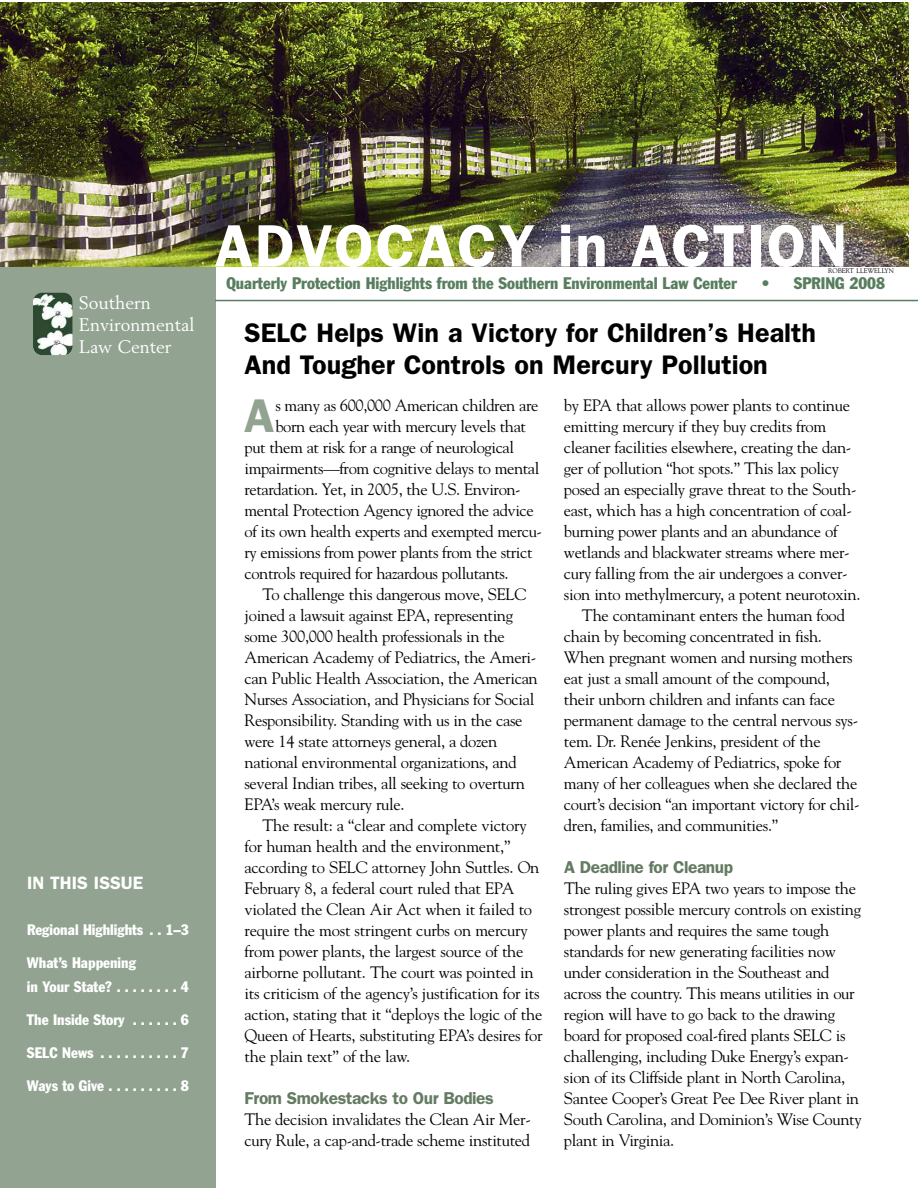
<style>
.page{position:relative;width:918px;height:1188px;background:#fff}
.page>*{position:absolute;margin:0;border:0;box-sizing:border-box;transform-origin:0 0}
.t1{font:600 60px "Franklin Gothic";letter-spacing:.03em;color:#fff}
.t2{font:600 47.55px "Franklin Gothic";color:#92a391}
.t3{font:600 27px/32.4px "Franklin Gothic";color:#000}
.t4{font:18px/21.9px "Berling";color:#fff}
.t5{font:600 18px "Franklin Gothic";color:#fff}
.t6{font:600 17.25px "Franklin Gothic";letter-spacing:-.025em;color:#647b62}
.t7{font:16.5px/21px "Goudy";letter-spacing:-.02em;color:#000}
.t8{font:condensed 16.5px "Franklin Gothic";color:#597e5f}
.t9{font:condensed 15px/24px "Franklin Gothic";color:#fff}
.t10{font:6.75px "Goudy";letter-spacing:-.005em;color:#000}
</style>
<div class="page">
<div style="left:0;top:0;width:216px;height:1188px;background:#92a391"></div>
<img style="left:33px;top:293px;width:40px;height:62px;border-radius:9px">
<img style="left:0;top:2px;width:909px;height:265px">
<hr style="left:215px;top:300px;width:703px;height:1px;background:#597e5f">
<p class="t4" style="left:79px;top:293px;width:117px">Southern<br>Environmental<br>Law Center</p>
<p class="t5" style="left:27px;top:873px;width:118px">IN THIS ISSUE</p>
<p class="t9" style="left:27px;top:919px;width:164px">Regional Highlights . . 1–3</p>
<p class="t9" style="left:27px;top:952px;width:163px">What’s Happening inYourState?........4</p>
<p class="t9" style="left:27px;top:1009px;width:163px">The Inside Story . . . . . . 6</p>
<p class="t9" style="left:27px;top:1042px;width:163px">SELCNews ..........7</p>
<p class="t9" style="left:27px;top:1075px;width:163px">WaystoGive.........8</p>
<h1 class="t1" style="left:215px;top:211px;width:634px">ADVOCACY in ACTION</h1>
<p class="t8" style="left:226px;top:277px;width:512px">Quarterly Protection Highlights from the Southern Environmental Law Center</p>
<p class="t8" style="left:761px;top:277px;width:125px">• SPRING 2008</p>
<p class="t10" style="left:828px;top:267px;width:67px">ROBERT LLEWELLYN</p>
<h3 class="t3" style="left:244px;top:316px;width:573px">SELC Helps Win a Victory for Children’s Health<br>And Tougher Controls on Mercury Pollution</h3>
<h2 class="t2" style="left:244px;top:388px;width:32px">A</h2>
<p class="t7" style="left:275px;top:395px;width:265px">s many as 600,000 American children are</p>
<p class="t7" style="left:564px;top:395px;width:288px">by EPA that allows power plants to continue</p>
<p class="t7" style="left:564px;top:416px;width:264px">emitting mercury if they buy credits from</p>
<p class="t7" style="left:564px;top:437px;width:289px">cleaner facilities elsewhere, creating the dan-</p>
<p class="t7" style="left:564px;top:458px;width:277px">ger of pollution “hot spots.” This lax policy</p>
<p class="t7" style="left:564px;top:479px;width:294px">posed an especially grave threat to the South-</p>
<p class="t7" style="left:564px;top:500px;width:289px">east, which has a high concentration of coal-</p>
<p class="t7" style="left:564px;top:521px;width:275px">burning power plants and an abundance of</p>
<p class="t7" style="left:564px;top:542px;width:287px">wetlands and blackwater streams where mer-</p>
<p class="t7" style="left:564px;top:563px;width:285px">cury falling from the air undergoes a conver-</p>
<p class="t7" style="left:564px;top:584px;width:298px">sion into methylmercury, a potent neurotoxin.</p>
<p class="t7" style="left:582px;top:605px;width:264px">The contaminant enters the human food</p>
<p class="t7" style="left:564px;top:626px;width:260px">chain by becoming concentrated in fish.</p>
<p class="t7" style="left:564px;top:647px;width:290px">When pregnant women and nursing mothers</p>
<p class="t7" style="left:564px;top:668px;width:267px">eat just a small amount of the compound,</p>
<p class="t7" style="left:564px;top:689px;width:273px">their unborn children and infants can face</p>
<p class="t7" style="left:564px;top:710px;width:296px">permanent damage to the central nervous sys-</p>
<p class="t7" style="left:564px;top:731px;width:258px">tem. Dr. Renée Jenkins, president of the</p>
<p class="t7" style="left:564px;top:752px;width:279px">American Academy of Pediatrics, spoke for</p>
<p class="t7" style="left:564px;top:773px;width:295px">many of her colleagues when she declared the</p>
<p class="t7" style="left:564px;top:794px;width:297px">court’s decision “an important victory for chil-</p>
<p class="t7" style="left:564px;top:815px;width:216px">dren, families, and communities.”</p>
<p class="t6" style="left:564px;top:857px;width:171px">A Deadline for Cleanup</p>
<p class="t7" style="left:564px;top:878px;width:299px">The ruling gives EPA two years to impose the strongest possible mercury controls on existing power plants and requires the same tough standards for new generating facilities now under consideration in the Southeast and across the country. This means utilities in our region will have to go back to the drawing board for proposed coal-fired plants SELC is challenging, including Duke Energy’s expan&shy;sion of its Cliffside plant in North Carolina, Santee Cooper’s Great Pee Dee River plant in South Carolina, and Dominion’s Wise County plant in Virginia.</p>
<p class="t7" style="left:275px;top:416px;width:252px">born each year with mercury levels that</p>
<p class="t7" style="left:245px;top:437px;width:271px">put them at risk for a range of neurological</p>
<p class="t7" style="left:245px;top:458px;width:296px">impairments—from cognitive delays to mental</p>
<p class="t7" style="left:245px;top:479px;width:278px">retardation. Yet, in 2005, the U.S. Environ-</p>
<p class="t7" style="left:245px;top:500px;width:291px">mental Protection Agency ignored the advice</p>
<p class="t7" style="left:245px;top:521px;width:299px">of its own health experts and exempted mercu-</p>
<p class="t7" style="left:245px;top:542px;width:290px">ry emissions from power plants from the strict</p>
<p class="t7" style="left:245px;top:563px;width:266px">controls required for hazardous pollutants.</p>
<p class="t7" style="left:263px;top:584px;width:265px">To challenge this dangerous move, SELC</p>
<p class="t7" style="left:245px;top:605px;width:270px">joined a lawsuit against EPA, representing</p>
<p class="t7" style="left:245px;top:626px;width:262px">some 300,000 health professionals in the</p>
<p class="t7" style="left:245px;top:647px;width:293px">American Academy of Pediatrics, the Ameri-</p>
<p class="t7" style="left:245px;top:668px;width:295px">can Public Health Association, the American</p>
<p class="t7" style="left:245px;top:689px;width:291px">Nurses Association, and Physicians for Social</p>
<p class="t7" style="left:245px;top:710px;width:280px">Responsibility. Standing with us in the case</p>
<p class="t7" style="left:245px;top:731px;width:254px">were 14 state attorneys general, a dozen</p>
<p class="t7" style="left:245px;top:752px;width:274px">national environmental organizations, and</p>
<p class="t7" style="left:245px;top:773px;width:282px">several Indian tribes, all seeking to overturn</p>
<p class="t7" style="left:245px;top:794px;width:162px">EPA’s weak mercury rule.</p>
<p class="t7" style="left:263px;top:815px;width:266px">The result: a “clear and complete victory</p>
<p class="t7" style="left:244px;top:836px;width:268px">for human health and the environment,”</p>
<p class="t7" style="left:245px;top:857px;width:296px">according to SELC attorney John Suttles. On</p>
<p class="t7" style="left:245px;top:878px;width:272px">February 8, a federal court ruled that EPA</p>
<p class="t7" style="left:244px;top:899px;width:289px">violated the Clean Air Act when it failed to</p>
<p class="t7" style="left:244px;top:920px;width:285px">require the most stringent curbs on mercury</p>
<p class="t7" style="left:244px;top:941px;width:281px">from power plants, the largest source of the</p>
<p class="t7" style="left:244px;top:962px;width:291px">airborne pollutant. The court was pointed in</p>
<p class="t7" style="left:244px;top:983px;width:297px">its criticism of the agency’s justification for its</p>
<p class="t7" style="left:244px;top:1004px;width:299px">action, stating that it “deploys the logic of the</p>
<p class="t7" style="left:244px;top:1025px;width:300px">Queen of Hearts, substituting EPA’s desires for</p>
<p class="t7" style="left:244px;top:1046px;width:167px">the plain text” of the law.</p>
<p class="t6" style="left:244px;top:1088px;width:251px">From Smokestacks to Our Bodies</p>
<p class="t7" style="left:244px;top:1109px;width:288px">The decision invalidates the Clean Air Mer&shy;cury Rule, a cap-and-trade scheme instituted</p>
</div>
